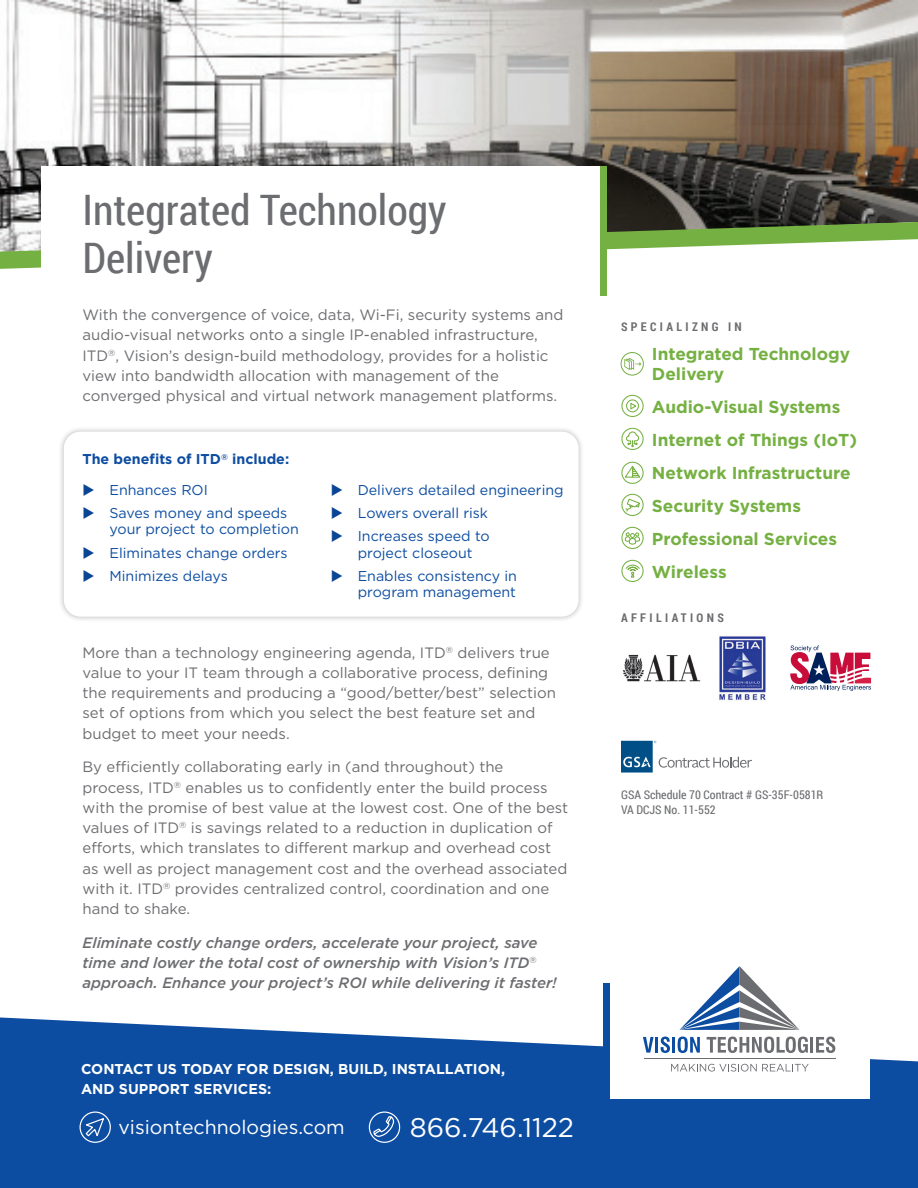
<style>
.page{position:relative;width:918px;height:1188px;background:#fff}
.page>*{position:absolute;margin:0;border:0;box-sizing:border-box;transform-origin:0 0}
.Large_Gray_Header{font:42px/48px "Roboto Condensed";color:#6c6d70}
.t1{font:27px "Gotham";color:#fff}
.t2{font:19.5px "Gotham";color:#fff}
.Side_Bar_Icon_List{font:700 17.25px/19.5px "Gotham";color:#75b042}
.Body_Copy_Style{font:15px/20.2px "Gotham";color:#6c6d70}
.Medium_Italic_Copy{font:italic 500 15px/20.2px "Gotham";color:#6c6d70}
.t3{font:14.25px/16.5px "Gotham";color:#0d4da1}
.t4{font:700 14.25px/19.5px "Gotham";color:#fff}
.Blue_Bold_Header{font:700 14.25px "Gotham";color:#0d4da1}
.Side_Bar_Copy{font:12px/15px "Roboto Condensed";color:#6c6d70}
.Side_Bar_Header{font:700 12px "Roboto Condensed";letter-spacing:.28em;color:#6c6d70}
.s1{color:#094594}
</style>
<div class="page">
<img style="left:0;top:0;width:918px;height:222px">
<svg style="left:0;top:222px;width:918px;height:47px"></svg>
<div style="left:41px;top:166px;width:559px;height:130px;background:#fff"></div>
<div style="left:600px;top:166px;width:7px;height:130px;background:#75b042"></div>
<div style="left:58px;top:426px;width:526px;height:196px;background:#231f20;opacity:.3"></div>
<div style="left:64px;top:432px;width:515px;height:185px;background:#fff;border-radius:17px"></div>
<svg style="left:0;top:1017px;width:918px;height:171px;background:#215ba8"></svg>
<svg style="left:79px;top:1111px;width:32px;height:32px"></svg>
<svg style="left:368px;top:1111px;width:33px;height:32px"></svg>
<svg style="left:621px;top:741px;width:131px;height:32px"></svg>
<img style="left:719px;top:636px;width:47px;height:65px">
<div style="left:610px;top:955px;width:259px;height:144px;background:#fff"></div>
<div style="left:603px;top:984px;width:7px;height:116px;background:#0d4da1"></div>
<svg style="left:679px;top:966px;width:121px;height:64px"></svg>
<svg style="left:643px;top:1037px;width:11px;height:16px"></svg>
<hr style="left:655px;top:1037px;width:3px;height:16px;background:#0d4da1">
<svg style="left:661px;top:1037px;width:9px;height:16px"></svg>
<hr style="left:672px;top:1037px;width:3px;height:16px;background:#0d4da1">
<svg style="left:678px;top:1037px;width:22px;height:16px"></svg>
<svg style="left:707px;top:1037px;width:101px;height:16px"></svg>
<hr style="left:810px;top:1037px;width:3px;height:16px;background:#6c6d70">
<svg style="left:816px;top:1037px;width:19px;height:16px"></svg>
<svg style="left:671px;top:1064px;width:138px;height:8px"></svg>
<hr style="left:644px;top:1058px;width:191px;height:1px;background:#6c6d70">
<svg style="left:621px;top:394px;width:23px;height:23px"></svg>
<svg style="left:625px;top:498px;width:17px;height:15px"></svg>
<div style="left:621px;top:494px;width:23px;height:22px;border:1px solid #75b042;border-radius:50%"></div>
<svg style="left:625px;top:431px;width:15px;height:16px"></svg>
<div style="left:621px;top:428px;width:23px;height:22px;border:1px solid #75b042;border-radius:50%"></div>
<svg style="left:621px;top:559px;width:23px;height:23px"></svg>
<svg style="left:624px;top:532px;width:17px;height:13px"></svg>
<div style="left:621px;top:527px;width:23px;height:22px;border:1px solid #75b042;border-radius:50%"></div>
<svg style="left:621px;top:461px;width:23px;height:23px"></svg>
<img style="left:622px;top:654px;width:79px;height:28px">
<div style="left:621px;top:352px;width:23px;height:24px;border:1px solid #75b042;border-radius:50%"></div>
<svg style="left:624px;top:358px;width:17px;height:12px"></svg>
<svg style="left:790px;top:645px;width:81px;height:46px"></svg>
<p class="Large_Gray_Header" style="left:82px;top:185px;width:365px">Integrated Technology<br>Delivery</p>
<p class="Body_Copy_Style" style="left:82px;top:304px;width:482px">With the convergence of voice, data, Wi-Fi, security systems and audio-visual networks onto a single IP-enabled infrastructure, ITD<sup>®</sup>, Vision’s design-build methodology, provides for a holistic view into bandwidth allocation with management of the converged physical and virtual network management platforms.</p>
<p class="Blue_Bold_Header" style="left:82px;top:451px;width:208px">The benefits of ITD<sup>®</sup> include:</p>
<p class="t3" style="left:82px;top:481px;width:127px"><span class="s1">◆</span> Enhances ROI</p>
<p class="t3" style="left:110px;top:504px;width:191px;text-indent:-27px"><span class="s1">◆</span> Saves money and speeds your project to completion</p>
<p class="t3" style="left:82px;top:544px;width:207px"><span class="s1">◆</span> Eliminates change orders</p>
<p class="t3" style="left:82px;top:567px;width:147px"><span class="s1">◆</span> Minimizes delays</p>
<p class="t3" style="left:331px;top:481px;width:234px"><span class="s1">◆</span> Delivers detailed engineering</p>
<p class="t3" style="left:331px;top:504px;width:159px"><span class="s1">◆</span> Lowers overall risk</p>
<p class="t3" style="left:358px;top:527px;width:134px;text-indent:-27px"><span class="s1">◆</span> Increases speed to project closeout</p>
<p class="t3" style="left:331px;top:567px;width:188px;text-align:right"><span class="s1">◆</span> Enables consistency in program management</p>
<p class="Body_Copy_Style" style="left:82px;top:642px;width:475px">More than a technology engineering agenda, ITD<sup>®</sup> delivers true value to your IT team through a collaborative process, defining the requirements and producing a “good/better/best” selection set of options from which you select the best feature set and budget to meet your needs.</p>
<p class="Body_Copy_Style" style="left:82px;top:757px;width:487px">By efficiently collaborating early in (and throughout) the process, ITD<sup>®</sup> enables us to confidently enter the build process with the promise of best value at the lowest cost. One of the best values of ITD<sup>®</sup> is savings related to a reduction in duplication of efforts, which translates to different markup and overhead cost as well as project management cost and the overhead associated with it. ITD<sup>®</sup> provides centralized control, coordination and one hand to shake.</p>
<p class="Medium_Italic_Copy" style="left:82px;top:932px;width:476px">Eliminate costly change orders, accelerate your project, save time and lower the total cost of ownership with Vision’s ITD<sup>® </sup>approach. Enhance your project’s ROI while delivering it faster!</p>
<p class="t4" style="left:81px;top:1059px;width:426px">CONTACT US TODAY FOR DESIGN, BUILD, INSTALLATION,<br>AND SUPPORT SERVICES:</p>
<p class="t2" style="left:118px;top:1116px;width:228px">visiontechnologies.com</p>
<p class="t1" style="left:410px;top:1113px;width:166px">866.746.1122</p>
<p class="Side_Bar_Header" style="left:621px;top:318px;width:122px">SPECIALIZNG IN</p>
<p class="Side_Bar_Icon_List" style="left:652px;top:344px;width:200px">Integrated Technology<br>Delivery</p>
<p class="Side_Bar_Icon_List" style="left:652px;top:396px;width:190px">Audio-Visual Systems</p>
<p class="Side_Bar_Icon_List" style="left:652px;top:429px;width:207px">Internet of Things (IoT)</p>
<p class="Side_Bar_Icon_List" style="left:652px;top:462px;width:200px">Network Infrastructure</p>
<p class="Side_Bar_Icon_List" style="left:652px;top:495px;width:151px">Security Systems</p>
<p class="Side_Bar_Icon_List" style="left:652px;top:528px;width:187px">Professional Services</p>
<p class="Side_Bar_Icon_List" style="left:652px;top:561px;width:76px">Wireless</p>
<p class="Side_Bar_Header" style="left:621px;top:610px;width:104px">AFFILIATIONS</p>
<p class="Side_Bar_Copy" style="left:621px;top:787px;width:204px">GSA Schedule 70 Contract # GS-35F-0581R<br>VA DCJS No. 11-552</p>
</div>
